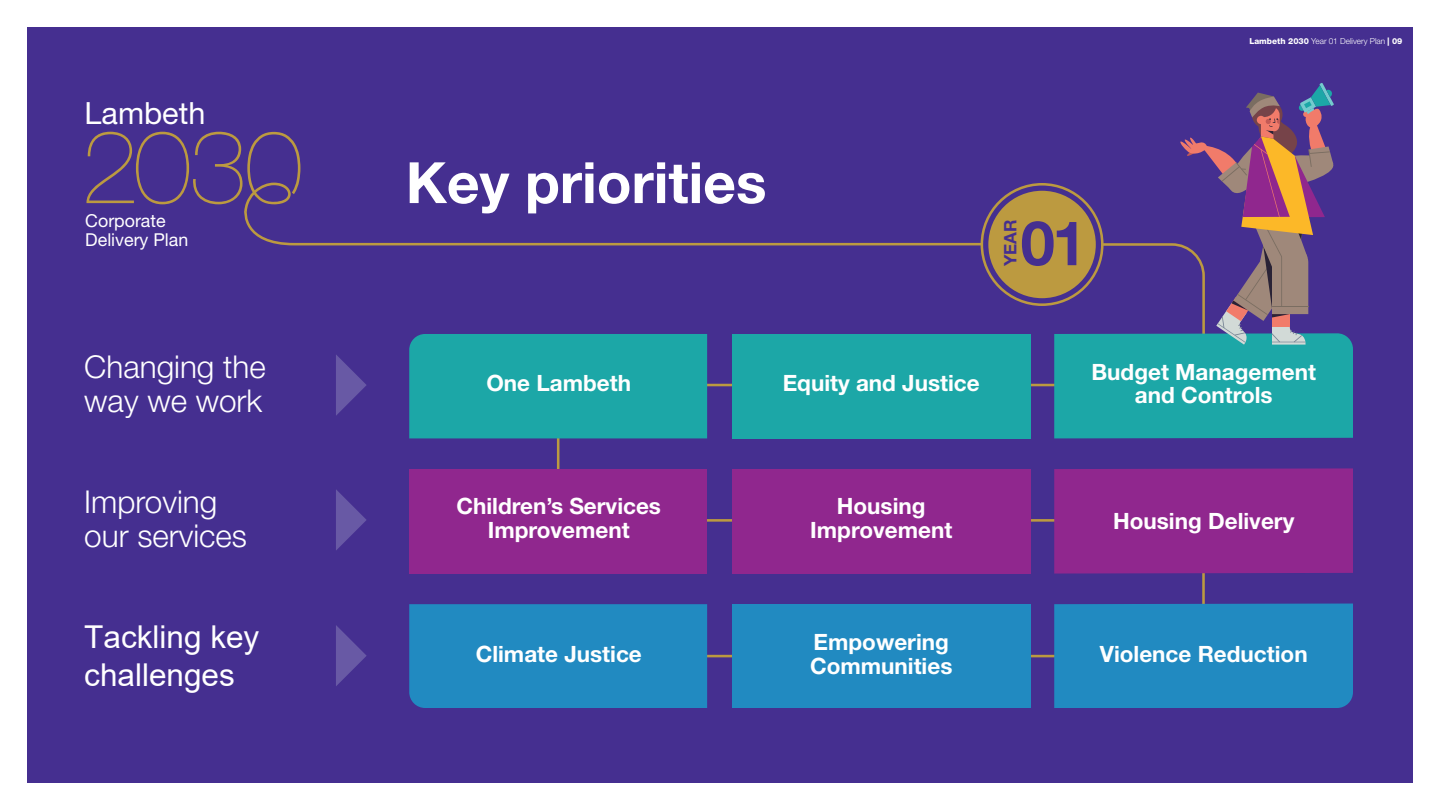
<style>
.page{position:relative;width:1440px;height:810px;background:#fff}
.page>*{position:absolute;margin:0;border:0;box-sizing:border-box;transform-origin:0 0}
.t1{font:700 61.65px "Helvetica Neue";color:#452f90}
.t2{font:700 57px "Helvetica Neue LT Std";color:#fff}
.t3{font:300 31.5px/33.1px "Helvetica Neue LT Std";color:#fff}
.t4{font:31.5px/37.8px "Arial";color:#fff}
.t5{font:30.6px "Helvetica Neue";color:#fff}
.t6{font:700 22.5px/23.6px "Helvetica Neue LT Std";color:#fff;text-align:center}
.t7{font:17.77px/18.8px "Helvetica Neue";color:#fff}
.t8{font:700 17.25px "Helvetica Neue";color:#452f90}
.t9{font:300 8.25px "Helvetica Neue LT Std";color:#fff}
.s1{font-weight:800}
</style>
<div class="page">
<div style="left:27px;top:27px;width:1386px;height:756px;background:#452f90"></div>
<svg style="left:556px;top:247px;width:650px;height:412px"></svg>
<svg style="left:86px;top:132px;width:898px;height:115px"></svg>
<div style="left:988px;top:191px;width:108px;height:107px;background:#bc9a40;border-radius:50%"></div>
<div style="left:981px;top:183px;width:123px;height:123px;border:3px solid #bc9a40;border-radius:50%"></div>
<div style="left:409px;top:334px;width:298px;height:104px;background:#1ca7a7"></div>
<div style="left:732px;top:334px;width:298px;height:104px;background:#1ca7a7"></div>
<div style="left:409px;top:469px;width:298px;height:105px;background:#90278e"></div>
<div style="left:732px;top:469px;width:298px;height:105px;background:#90278e"></div>
<div style="left:1054px;top:468px;width:299px;height:106px;background:#90278e"></div>
<div style="left:409px;top:604px;width:298px;height:104px;background:#218ac1"></div>
<div style="left:732px;top:604px;width:298px;height:104px;background:#218ac1"></div>
<div style="left:1054px;top:604px;width:299px;height:104px;background:#218ac1"></div>
<svg style="left:336px;top:355px;width:31px;height:61px"></svg>
<svg style="left:336px;top:489px;width:30px;height:61px"></svg>
<svg style="left:336px;top:625px;width:31px;height:61px"></svg>
<svg style="left:1054px;top:83px;width:299px;height:355px"></svg>
<p class="t5" style="left:85px;top:91px;width:122px">Lambeth</p>
<p class="t7" style="left:85px;top:212px;width:105px">Corporate<br>Delivery Plan</p>
<p class="t3" style="left:84px;top:350px;width:183px">Changing the way we work</p>
<p class="t3" style="left:84px;top:485px;width:164px">Improving our services</p>
<p class="t4" style="left:84px;top:618px;width:177px">Tackling key challenges</p>
<p class="t9" style="left:1249px;top:36px;width:155px"><span class="s1">Lambeth 2030</span> Year 01 Delivery Plan <span class="s1">| 09</span></p>
<p class="t2" style="left:406px;top:147px;width:362px">Key priorities</p>
<p class="t8" style="left:997px;top:266px;width:48px;rotate:-90deg">YEAR</p>
<p class="t1" style="left:1021px;top:195px;width:67px">01</p>
<p class="t6" style="left:486px;top:371px;width:146px">One Lambeth</p>
<p class="t6" style="left:783px;top:371px;width:199px">Equity and Justice</p>
<p class="t6" style="left:1091px;top:359px;width:226px">Budget Management</p>
<p class="t6" style="left:1135px;top:383px;width:139px">and Controls</p>
<p class="t6" style="left:456px;top:494px;width:206px">Children’s Services<br>Improvement</p>
<p class="t6" style="left:837px;top:494px;width:90px">Housing</p>
<p class="t6" style="left:810px;top:518px;width:144px">Improvement</p>
<p class="t6" style="left:1113px;top:509px;width:183px">Housing Delivery</p>
<p class="t6" style="left:476px;top:642px;width:168px">Climate Justice</p>
<p class="t6" style="left:814px;top:630px;width:137px">Empowering</p>
<p class="t6" style="left:810px;top:654px;width:144px">Communities</p>
<p class="t6" style="left:1100px;top:642px;width:209px">Violence Reduction</p>
</div>
